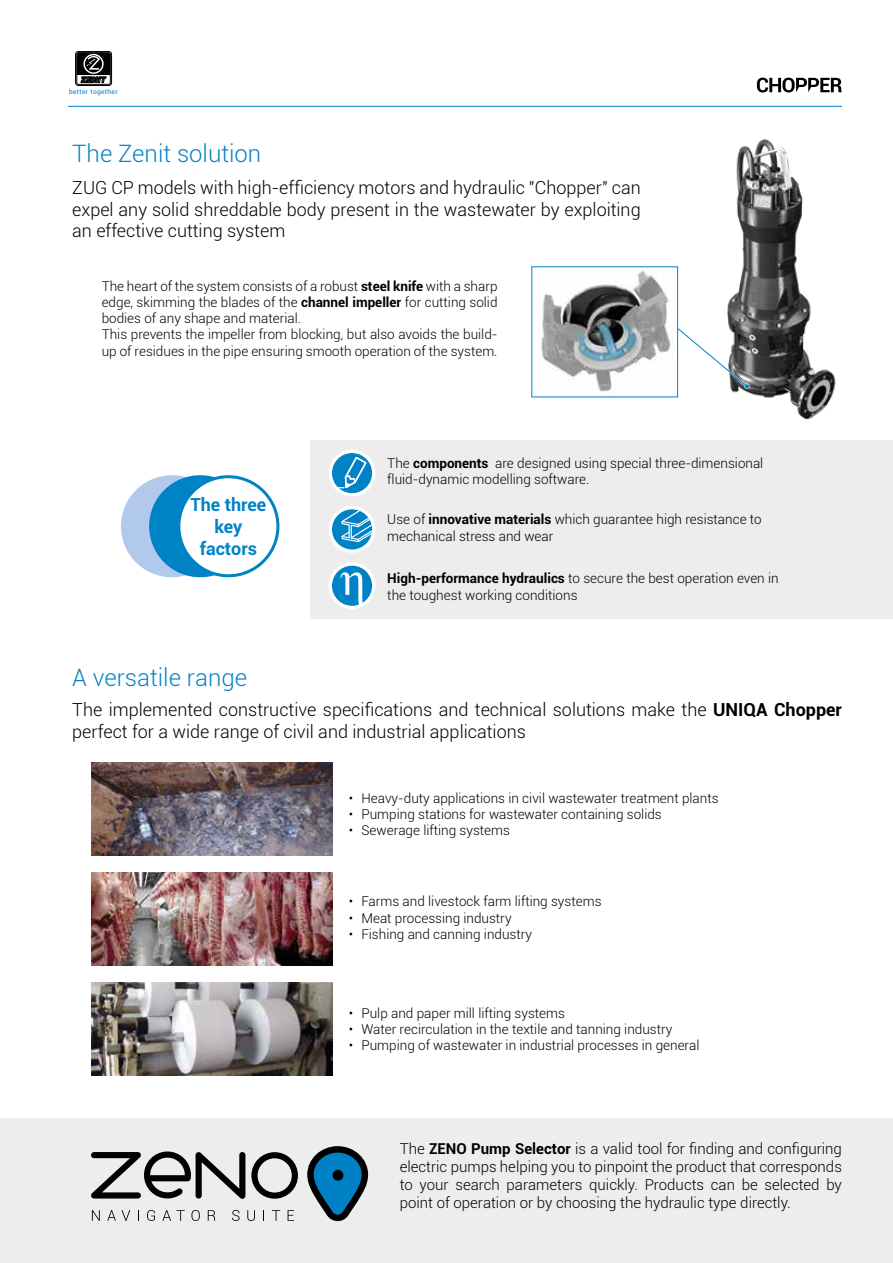
<style>
.page{position:relative;width:893px;height:1263px;background:#fff}
.page>*{position:absolute;margin:0;border:0;box-sizing:border-box;transform-origin:0 0}
.t1{font:300 24px "Roboto";color:#0982c5}
.t2{font:300 18px/21.6px "Roboto";color:#000;text-align:justify}
.t3{font:700 18px/21.6px "Roboto";color:#0082c7;text-align:center}
.t4{font:300 15px/18px "Roboto";color:#000;text-align:justify}
.t5{font:300 13.5px/16.2px "Roboto";color:#000}
.t6{font:6.6px "Roboto";letter-spacing:.05em;color:#0082c7}
.s1{font-weight:700}
</style>
<div class="page">
<div style="left:76px;top:52px;width:36px;height:33px;background:#3b3b3b;border-radius:3px"></div>
<div style="left:75px;top:51px;width:37px;height:35px;border:1px solid #000;border-radius:3px"></div>
<div style="left:77px;top:53px;width:33px;height:31px;border:1px solid #000;border-radius:2px"></div>
<svg style="left:77px;top:53px;width:33px;height:30px"></svg>
<hr style="left:68px;top:106px;width:774px;height:1px;background:#0082c7">
<div style="left:310px;top:440px;width:583px;height:178px;background:#ededed"></div>
<img style="left:727px;top:139px;width:109px;height:281px">
<div style="left:0;top:1118px;width:893px;height:145px;background:#ededed"></div>
<svg style="left:757px;top:78px;width:85px;height:14px"></svg>
<div style="left:122px;top:477px;width:99px;height:99px;background:#b1caeb;border-radius:50%"></div>
<div style="left:121px;top:475px;width:102px;height:102px;border:3px solid #b1caeb;border-radius:50%"></div>
<img style="left:541px;top:270px;width:130px;height:122px">
<img style="left:91px;top:872px;width:242px;height:94px">
<img style="left:91px;top:762px;width:242px;height:94px">
<img style="left:91px;top:982px;width:242px;height:94px">
<div style="left:329px;top:450px;width:46px;height:46px;background:#fff;border-radius:50%"></div>
<div style="left:332px;top:453px;width:40px;height:40px;background:#0082c7;border-radius:50%"></div>
<svg style="left:337px;top:455px;width:31px;height:35px"></svg>
<div style="left:329px;top:506px;width:46px;height:47px;background:#fff;border-radius:50%"></div>
<div style="left:332px;top:509px;width:40px;height:40px;background:#0082c7;border-radius:50%"></div>
<svg style="left:341px;top:509px;width:32px;height:34px"></svg>
<div style="left:329px;top:562px;width:46px;height:47px;background:#fff;border-radius:50%"></div>
<div style="left:332px;top:566px;width:40px;height:40px;background:#0082c7;border-radius:50%"></div>
<svg style="left:341px;top:572px;width:22px;height:33px"></svg>
<svg style="left:677px;top:326px;width:72px;height:63px"></svg>
<svg style="left:91px;top:1151px;width:154px;height:48px"></svg>
<svg style="left:251px;top:1152px;width:47px;height:47px"></svg>
<svg style="left:92px;top:1210px;width:8px;height:11px"></svg>
<svg style="left:107px;top:1210px;width:23px;height:11px"></svg>
<svg style="left:147px;top:1210px;width:8px;height:11px"></svg>
<svg style="left:162px;top:1210px;width:23px;height:11px"></svg>
<svg style="left:191px;top:1210px;width:9px;height:11px"></svg>
<svg style="left:208px;top:1210px;width:7px;height:11px"></svg>
<svg style="left:232px;top:1210px;width:8px;height:11px"></svg>
<svg style="left:247px;top:1210px;width:8px;height:11px"></svg>
<svg style="left:272px;top:1210px;width:8px;height:11px"></svg>
<svg style="left:288px;top:1210px;width:6px;height:11px"></svg>
<svg style="left:307px;top:1146px;width:61px;height:75px"></svg>
<div style="left:333px;top:1170px;width:10px;height:10px;background:#000;border-radius:50%"></div>
<div style="left:151px;top:477px;width:99px;height:99px;background:#0082c7;border-radius:50%"></div>
<div style="left:149px;top:475px;width:102px;height:102px;border:3px solid #0082c7;border-radius:50%"></div>
<div style="left:179px;top:477px;width:99px;height:99px;background:#fff;border-radius:50%"></div>
<div style="left:177px;top:475px;width:102px;height:102px;border:3px solid #0082c7;border-radius:50%"></div>
<p class="t6" style="left:69px;top:87px;width:50px">better together</p>
<h1 class="t1" style="left:72px;top:137px;width:191px">The Zenit solution</h1>
<h2 class="t2" style="left:72px;top:176px;width:570px">ZUG CP models with high-efficiency motors and hydraulic "Chopper" can expel any solid shreddable body present in the wastewater by exploiting an effective cutting system</h2>
<p class="t5" style="left:102px;top:277px;width:397px">The heart of the system consists of a robust <span class="s1">steel knife</span> with a sharp edge, skimming the blades of the <span class="s1">channel impeller</span> for cutting solid bodies of any shape and material.<br>This prevents the impeller from blocking, but also avoids the build&shy;up of residues in the pipe ensuring smooth operation of the system.</p>
<h2 class="t3" style="left:190px;top:493px;width:77px">The three key factors</h2>
<h1 class="t1" style="left:72px;top:660px;width:176px">A versatile range</h1>
<p class="t5" style="left:387px;top:455px;width:378px">The <span class="s1">components</span> are designed using special three-dimensional fluid-dynamic modelling software.</p>
<p class="t5" style="left:387px;top:511px;width:376px">Use of <span class="s1">innovative materials</span> which guarantee high resistance to mechanical stress and wear</p>
<p class="t5" style="left:387px;top:570px;width:393px"><span class="s1">High-performance hydraulics</span> to secure the best operation even in the toughest working conditions</p>
<h2 class="t2" style="left:72px;top:698px;width:771px">The implemented constructive specifications and technical solutions make the <span class="s1">UNIQA Chopper </span>perfect for a wide range of civil and industrial applications</h2>
<p class="t5" style="left:349px;top:789px;width:371px">• Heavy-duty applications in civil wastewater treatment plants</p>
<p class="t5" style="left:349px;top:805px;width:315px">• Pumping stations for wastewater containing solids</p>
<p class="t5" style="left:349px;top:822px;width:163px">• Sewerage lifting systems</p>
<p class="t5" style="left:349px;top:893px;width:254px">• Farms and livestock farm lifting systems</p>
<p class="t5" style="left:349px;top:909px;width:164px">• Meat processing industry</p>
<p class="t5" style="left:349px;top:925px;width:185px">• Fishing and canning industry</p>
<p class="t5" style="left:349px;top:1005px;width:218px">• Pulp and paper mill lifting systems</p>
<p class="t5" style="left:349px;top:1021px;width:325px">• Water recirculation in the textile and tanning industry</p>
<p class="t5" style="left:349px;top:1037px;width:352px">• Pumping of wastewater in industrial processes in general</p>
<p class="t4" style="left:400px;top:1139px;width:444px">The <span class="s1">ZENO Pump Selector</span> is a valid tool for finding and configuring electric pumps helping you to pinpoint the product that corresponds to your search parameters quickly. Products can be selected by point of operation or by choosing the hydraulic type directly.</p>
</div>
